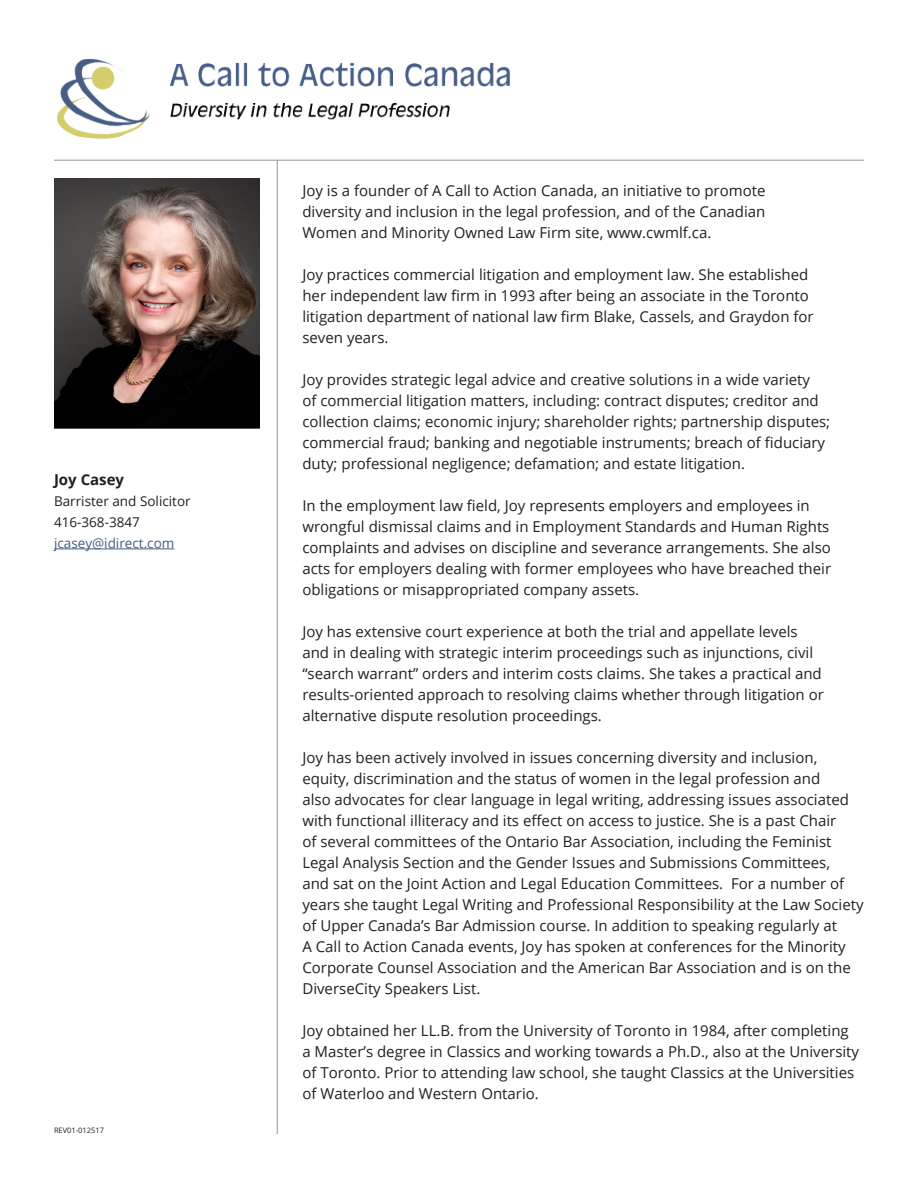
<style>
.page{position:relative;width:918px;height:1188px;background:#fff}
.page>*{position:absolute;margin:0;border:0;box-sizing:border-box;transform-origin:0 0}
.t1{font:15px/21px "Open Sans";color:#231f20}
.t2{font:700 15px "Open Sans";color:#231f20}
.t3{font:13.5px/21px "Open Sans";color:#231f20}
.t4{font:13.5px "Open Sans";color:#425d84}
.t5{font:7.5px "Open Sans";color:#231f20}
</style>
<div class="page">
<img style="left:57px;top:59px;width:453px;height:80px">
<hr style="left:54px;top:160px;width:810px;height:1px;background:#939598">
<img style="left:54px;top:178px;width:205px;height:251px">
<hr style="left:54px;top:549px;width:120px;height:1px;background:#425d84">
<hr style="left:277px;top:160px;width:1px;height:974px;background:#939598">
<p class="t2" style="left:54px;top:469px;width:72px">Joy Casey</p>
<p class="t3" style="left:54px;top:490px;width:138px">Barrister and Solicitor<br>416-368-3847</p>
<p class="t4" style="left:54px;top:534px;width:122px">jcasey@idirect.com</p>
<p class="t5" style="left:54px;top:1125px;width:52px">REV01-012517</p>
<p class="t1" style="left:302px;top:180px;width:465px;text-align:justify">Joy is a founder of A Call to Action Canada, an initiative to promote diversity and inclusion in the legal profession, and of the Canadian Women and Minority Owned Law Firm site, www.cwmlf.ca.</p>
<p class="t1" style="left:302px;top:264px;width:513px">Joy practices commercial litigation and employment law. She established her independent law firm in 1993 after being an associate in the Toronto litigation department of national law firm Blake, Cassels, and Graydon for seven years.</p>
<p class="t1" style="left:302px;top:369px;width:529px">Joy provides strategic legal advice and creative solutions in a wide variety<br>of commercial litigation matters, including: contract disputes; creditor and collection claims; economic injury; shareholder rights; partnership disputes; commercial fraud; banking and negotiable instruments; breach of fiduciary duty; professional negligence; defamation; and estate litigation.</p>
<p class="t1" style="left:302px;top:495px;width:530px">In the employment law field, Joy represents employers and employees in wrongful dismissal claims and in Employment Standards and Human Rights complaints and advises on discipline and severance arrangements. She also acts for employers dealing with former employees who have breached their obligations or misappropriated company assets.</p>
<p class="t1" style="left:302px;top:621px;width:523px">Joy has extensive court experience at both the trial and appellate levels and in dealing with strategic interim proceedings such as injunctions, civil “search warrant” orders and interim costs claims. She takes a practical and results-oriented approach to resolving claims whether through litigation or alternative dispute resolution proceedings.</p>
<p class="t1" style="left:302px;top:747px;width:563px">Joy has been actively involved in issues concerning diversity and inclusion, equity, discrimination and the status of women in the legal profession and<br>also advocates for clear language in legal writing, addressing issues associated with functional illiteracy and its effect on access to justice. She is a past Chair<br>of several committees of the Ontario Bar Association, including the Feminist Legal Analysis Section and the Gender Issues and Submissions Committees,<br>and sat on the Joint Action and Legal Education Committees. For a number of years she taught Legal Writing and Professional Responsibility at the Law Society of Upper Canada’s Bar Admission course. In addition to speaking regularly at<br>A Call to Action Canada events, Joy has spoken at conferences for the Minority Corporate Counsel Association and the American Bar Association and is on the DiverseCity Speakers List.</p>
<p class="t1" style="left:302px;top:1020px;width:558px">Joy obtained her LL.B. from the University of Toronto in 1984, after completing a Master’s degree in Classics and working towards a Ph.D., also at the University of Toronto. Prior to attending law school, she taught Classics at the Universities of Waterloo and Western Ontario.</p>
</div>
